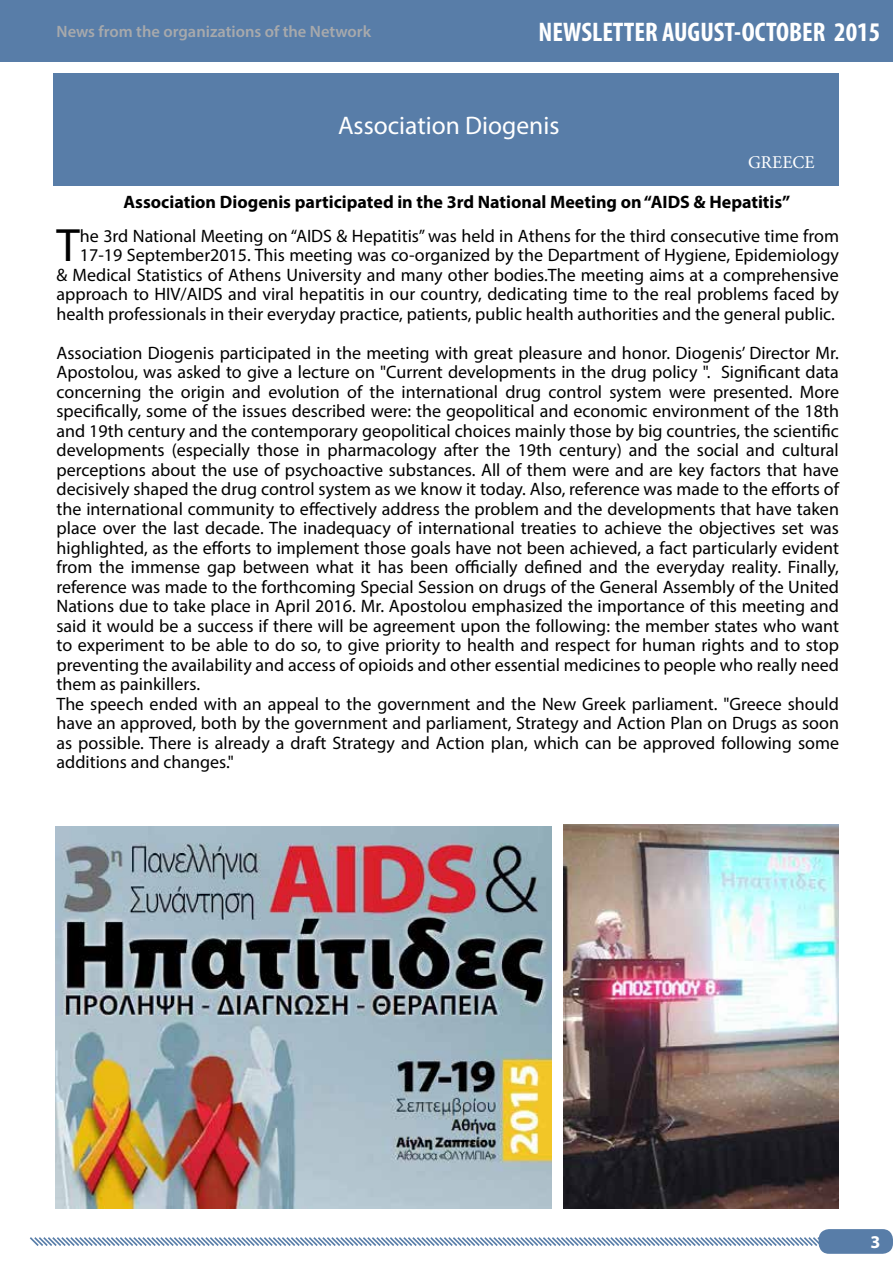
<style>
.page{position:relative;width:893px;height:1263px;background:#fff}
.page>*{position:absolute;margin:0;border:0;box-sizing:border-box;transform-origin:0 0}
.t1{font:46.95px "Myriad Pro";color:#000}
.t2{font:700 condensed 27px "Myriad Pro";color:#fff}
.t3{font:25.5px "Myriad Pro";color:#fff}
.t4{font:18px/19.5px "Myriad Pro";color:#000;text-align:justify}
.t5{font:700 18px "Myriad Pro";color:#000}
.t6{font:18px "Minion Pro";color:#fff}
.t7{font:700 18px "Myriad Pro";color:#fff}
.t8{font:600 16.5px "Myriad Pro";color:#a7a9ac}
</style>
<div class="page">
<svg style="left:30px;top:1235px;width:790px;height:13px"></svg>
<div style="left:819px;top:1229px;width:74px;height:25px;background:#587da8;border-radius:11px"></div>
<div style="left:54px;top:74px;width:785px;height:112px;background:#587da8"></div>
<img style="left:55px;top:826px;width:497px;height:382px">
<img style="left:563px;top:825px;width:276px;height:384px">
<div style="left:0;top:0;width:893px;height:62px;background:#587da8"></div>
<p class="t8" style="left:57px;top:21px;width:316px">News from the organizations of the Network</p>
<h2 class="t2" style="left:538px;top:15px;width:343px">NEWSLETTER AUGUST-OCTOBER 2015</h2>
<h3 class="t3" style="left:338px;top:110px;width:223px">Association Diogenis</h3>
<p class="t6" style="left:748px;top:151px;width:68px">GREECE</p>
<p class="t5" style="left:123px;top:190px;width:668px">Association Diogenis participated in the 3rd National Meeting on“AIDS &amp; Hepatitis“</p>
<p class="t4" style="left:80px;top:226px;width:761px">he 3rd National Meeting on “AIDS &amp; Hepatitis” was held in Athens for the third consecutive time from</p>
<h1 class="t1" style="left:57px;top:216px;width:25px">T</h1>
<p class="t4" style="left:57px;top:245px;width:784px;text-indent:23px">17-19 September2015. This meeting was co-organized by the Department of Hygiene, Epidemiology &amp; Medical Statistics of Athens University and many other bodies.The meeting aims at a comprehensive approach to HIV/AIDS and viral hepatitis in our country, dedicating time to the real problems faced by health professionals in their everyday practice, patients, public health authorities and the general public.</p>
<p class="t4" style="left:57px;top:342px;width:784px;text-align:right">Association Diogenis participated in the meeting with great pleasure and honor. Diogenis’ Director Mr.<br>Significant data</p>
<p class="t4" style="left:57px;top:362px;width:784px;text-align:left">Apostolou, was asked to give a lecture on "Current developments in the drug policy ."<br>concerning the origin and evolution of the international drug control system were presented. More specifically, some of the issues described were: the geopolitical and economic environment of the 18th and 19th century and the contemporary geopolitical choices mainly those by big countries, the scientific developments (especially those in pharmacology after the 19th century) and the social and cultural perceptions about the use of psychoactive substances. All of them were and are key factors that have decisively shaped the drug control system as we know it today. Also, reference was made to the efforts of the international community to effectively address the problem and the developments that have taken place over the last decade. The inadequacy of international treaties to achieve the objectives set was highlighted, as the efforts to implement those goals have not been achieved a, fact particularly evident from the immense gap between what it has been officially defined and the everyday reality. Finally, reference was made to the forthcoming Special Session on drugs of the General Assembly of the United Nations due to take place in April 2016. Mr. Apostolou emphasized the importance of this meeting and said it would be a success if there will be agreement upon the following: the member states who want to experiment to be able to do so, to give priority to health and respect for human rights and to stop preventing the availability and access of opioids and other essential medicines to people who really need them as painkillers.<br>The speech ended with an appeal to the government and the New Greek parliament ". Greece should have an approved, both by the government and parliament, Strategy and Action Plan on Drugs as soon as possible. There is already a draft Strategy and Action plan, which can be approved following some additions and changes".</p>
<p class="t7" style="left:870px;top:1230px;width:11px">3</p>
</div>
